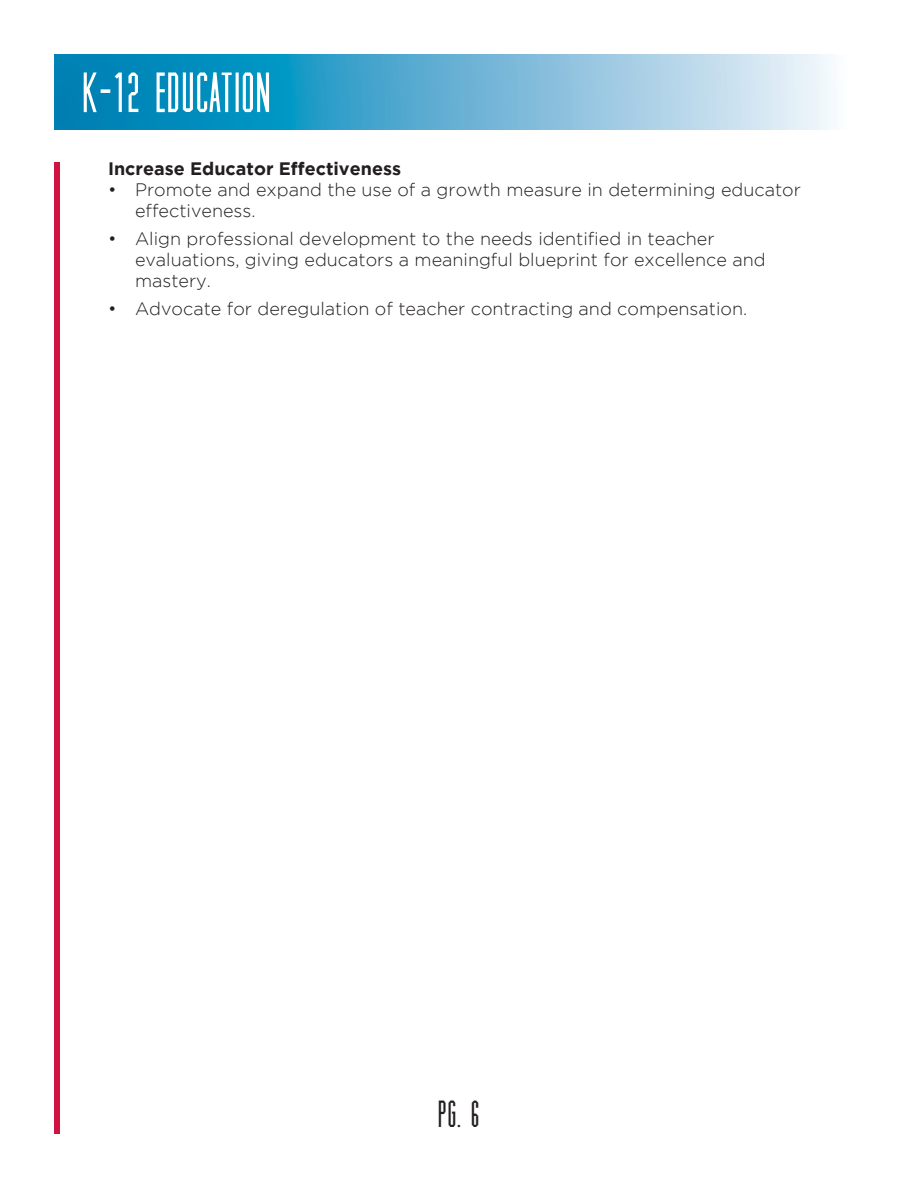
<style>
.page{position:relative;width:918px;height:1188px;background:#fff}
.page>*{position:absolute;margin:0;border:0;box-sizing:border-box;transform-origin:0 0}
.t1{font:54px "Muncie";color:#fff}
.t2{font:36px "Muncie";color:#231f20}
.t3{font:300 18px/21px "Gotham";color:#231f20}
.t4{font:700 18px "Gotham";color:#231f20}
</style>
<div class="page">
<div style="left:54px;top:162px;width:6px;height:972px;background:#d21242"></div>
<svg style="left:54px;top:54px;width:779px;height:76px"></svg>
<h1 class="t1" style="left:81px;top:62px;width:192px">K-12 EDUCATION</h1>
<p class="t4" style="left:108px;top:158px;width:295px">Increase Educator Effectiveness</p>
<p class="t3" style="left:135px;top:179px;width:668px;text-indent:-27px">• Promote and expand the use of a growth measure in determining educator effectiveness.</p>
<p class="t3" style="left:135px;top:228px;width:632px;text-indent:-27px">• Align professional development to the needs identified in teacher evaluations, giving educators a meaningful blueprint for excellence and mastery.</p>
<p class="t3" style="left:108px;top:298px;width:641px">• Advocate for deregulation of teacher contracting and compensation.</p>
<p class="t2" style="left:438px;top:1094px;width:44px">PG. 6</p>
</div>
